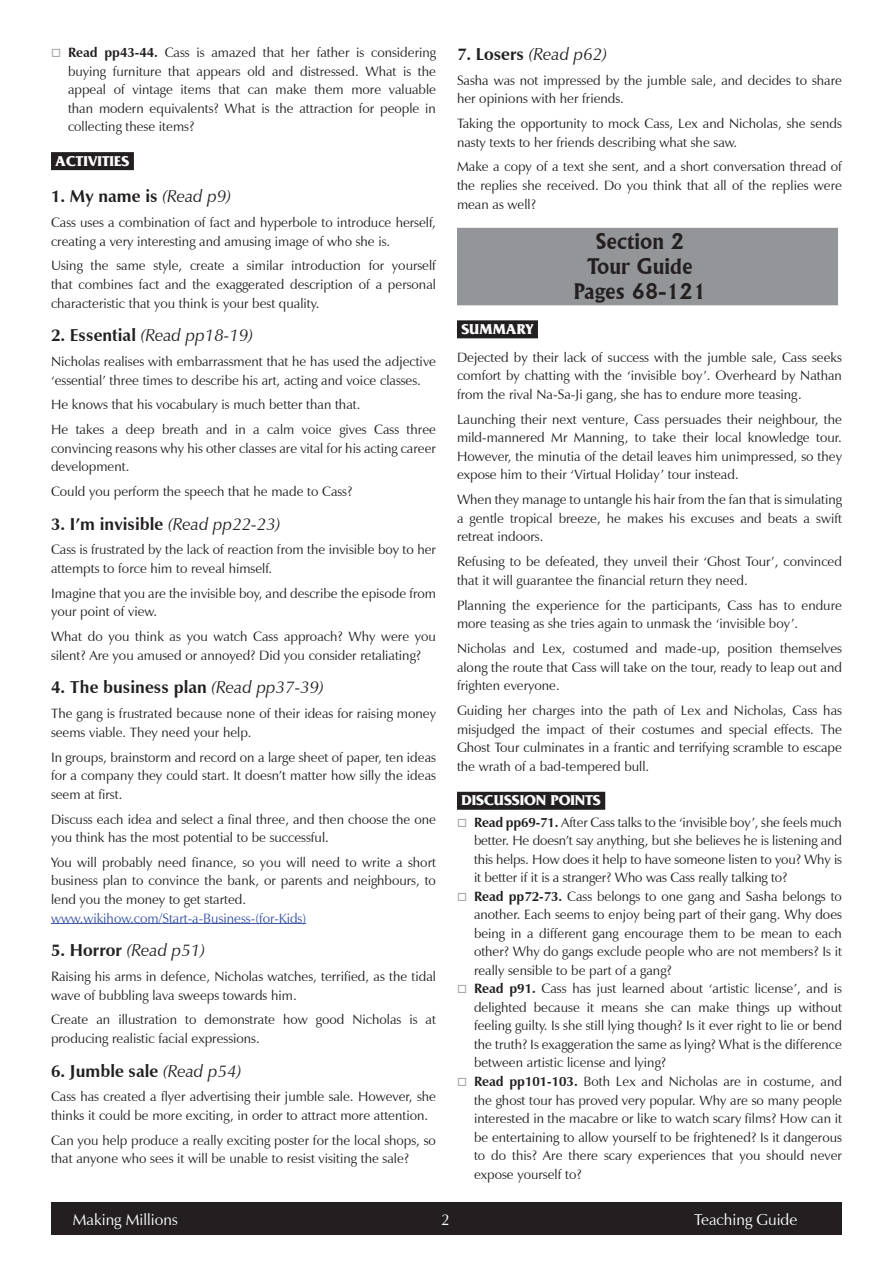
<style>
.page{position:relative;width:893px;height:1263px;background:#fff}
.page>*{position:absolute;margin:0;border:0;box-sizing:border-box;transform-origin:0 0}
.UNITS{font:700 21px/25.2px "Flareserif 821 BT";color:#231f20;text-align:center}
.activities{font:700 17.25px "Zapf Humanist 601 BT";color:#231f20}
.activities-2{font:italic 17.25px "Zapf Humanist 601 BT";color:#231f20}
.Z_FOOTER{font:15.75px "Zapf Humanist 601 BT";color:#fff}
.SUBHEADING{font:700 15px "France";color:#fff}
.Body_Text{font:13.5px/18.6px "Zapf Humanist 601 BT";color:#231f20;text-align:justify}
.Body_text_no_space_a{font:13.5px "Zapf Humanist 601 BT";color:#3853a3}
.s1{font-weight:700}
.s2{font-weight:400;font-style:italic}
.s3{font-weight:700;font-style:normal}
</style>
<div class="page">
<div style="left:51px;top:1202px;width:791px;height:33px;background:#231f20"></div>
<div style="left:51px;top:152px;width:83px;height:18px;background:#231f20"></div>
<hr style="left:51px;top:923px;width:255px;height:1px;background:#3853a3">
<div style="left:457px;top:228px;width:381px;height:27px;background:#939598"></div>
<div style="left:457px;top:253px;width:381px;height:27px;background:#939598"></div>
<div style="left:457px;top:278px;width:381px;height:27px;background:#939598"></div>
<div style="left:457px;top:320px;width:81px;height:18px;background:#231f20"></div>
<div style="left:457px;top:792px;width:148px;height:18px;background:#231f20"></div>
<p class="Body_Text" style="left:68px;top:43px;width:369px"><span class="s1">Read pp43-44.</span> Cass is amazed that her father is considering buying furniture that appears old and distressed. What is the appeal of vintage items that can make them more valuable than modern equivalents? What is the attraction for people in collecting these items?</p>
<p class="SUBHEADING" style="left:55px;top:152px;width:76px">ACTIVITIES</p>
<p class="activities" style="left:51px;top:186px;width:182px">1. My name is <span class="s2">(Read p9)</span></p>
<p class="Body_Text" style="left:51px;top:213px;width:386px">Cass uses a combination of fact and hyperbole to introduce herself, creating a very interesting and amusing image of who she is.</p>
<p class="Body_Text" style="left:51px;top:256px;width:386px">Using the same style, create a similar introduction for yourself that combines fact and the exaggerated description of a personal characteristic that you think is your best quality.</p>
<p class="activities-2" style="left:51px;top:325px;width:204px"><span class="s3">2. Essential</span> (Read pp18-19)</p>
<p class="Body_Text" style="left:51px;top:352px;width:386px">Nicholas realises with embarrassment that he has used the adjective ‘essential’ three times to describe his art, acting and voice classes.</p>
<p class="Body_Text" style="left:51px;top:395px;width:311px">He knows that his vocabulary is much better than that.</p>
<p class="Body_Text" style="left:51px;top:420px;width:386px">He takes a deep breath and in a calm voice gives Cass three convincing reasons why his other classes are vital for his acting career development.</p>
<p class="Body_Text" style="left:51px;top:482px;width:303px">Could you perform the speech that he made to Cass?</p>
<p class="activities" style="left:51px;top:513px;width:231px">3. I’m invisible <span class="s2">(Read pp22-23)</span></p>
<p class="Body_Text" style="left:51px;top:540px;width:386px">Cass is frustrated by the lack of reaction from the invisible boy to her attempts to force him to reveal himself.</p>
<p class="Body_Text" style="left:51px;top:584px;width:386px">Imagine that you are the invisible boy, and describe the episode from your point of view.</p>
<p class="Body_Text" style="left:51px;top:627px;width:386px">What do you think as you watch Cass approach? Why were you silent? Are you amused or annoyed? Did you consider retaliating?</p>
<p class="activities" style="left:51px;top:677px;width:274px">4. The business plan <span class="s2">(Read pp37-39)</span></p>
<p class="Body_Text" style="left:51px;top:704px;width:386px">The gang is frustrated because none of their ideas for raising money seems viable. They need your help.</p>
<p class="Body_Text" style="left:51px;top:747px;width:386px">In groups, brainstorm and record on a large sheet of paper, ten ideas for a company they could start. It doesn’t matter how silly the ideas seem at first.</p>
<p class="Body_Text" style="left:51px;top:809px;width:386px">Discuss each idea and select a final three, and then choose the one you think has the most potential to be successful.</p>
<p class="Body_Text" style="left:51px;top:853px;width:386px">You will probably need finance, so you will need to write a short business plan to convince the bank, or parents and neighbours, to lend you the money to get started.</p>
<p class="Body_text_no_space_a" style="left:51px;top:910px;width:257px">www.wikihow.com/Start-a-Business-(for-Kids)</p>
<p class="activities-2" style="left:51px;top:940px;width:156px"><span class="s3">5. Horror</span> (Read p51)</p>
<p class="Body_Text" style="left:51px;top:967px;width:386px">Raising his arms in defence, Nicholas watches, terrified, as the tidal wave of bubbling lava sweeps towards him.</p>
<p class="Body_Text" style="left:51px;top:1010px;width:386px">Create an illustration to demonstrate how good Nicholas is at producing realistic facial expressions.</p>
<p class="activities" style="left:51px;top:1060px;width:192px">6. Jumble sale <span class="s2">(Read p54)</span></p>
<p class="Body_Text" style="left:51px;top:1087px;width:386px">Cass has created a flyer advertising their jumble sale. However, she thinks it could be more exciting, in order to attract more attention.</p>
<p class="Body_Text" style="left:51px;top:1131px;width:386px">Can you help produce a really exciting poster for the local shops, so that anyone who sees it will be unable to resist visiting the sale?</p>
<p class="activities-2" style="left:457px;top:43px;width:152px"><span class="s3">7. Losers</span> (Read p62)</p>
<p class="Body_Text" style="left:457px;top:71px;width:386px">Sasha was not impressed by the jumble sale, and decides to share her opinions with her friends.</p>
<p class="Body_Text" style="left:457px;top:114px;width:386px">Taking the opportunity to mock Cass, Lex and Nicholas, she sends nasty texts to her friends describing what she saw.</p>
<p class="Body_Text" style="left:457px;top:157px;width:386px">Make a copy of a text she sent, and a short conversation thread of the replies she received. Do you think that all of the replies were mean as well?</p>
<p class="UNITS" style="left:574px;top:228px;width:134px">Section 2<br>Tour Guide<br>Pages 68-121</p>
<p class="SUBHEADING" style="left:461px;top:320px;width:73px">SUMMARY</p>
<p class="Body_Text" style="left:457px;top:348px;width:386px">Dejected by their lack of success with the jumble sale, Cass seeks comfort by chatting with the ‘invisible boy’. Overheard by Nathan from the rival Na-Sa-Ji gang, she has to endure more teasing.</p>
<p class="Body_Text" style="left:457px;top:410px;width:386px">Launching their next venture, Cass persuades their neighbour, the mild-mannered Mr Manning, to take their local knowledge tour.<br>However, the minutia of the detail leaves him unimpressed, so they expose him to their ‘Virtual Holiday’ tour instead.</p>
<p class="Body_Text" style="left:457px;top:490px;width:386px">When they manage to untangle his hair from the fan that is simulating a gentle tropical breeze, he makes his excuses and beats a swift retreat indoors.</p>
<p class="Body_Text" style="left:457px;top:552px;width:386px">Refusing to be defeated, they unveil their ‘Ghost Tour’, convinced that it will guarantee the financial return they need.</p>
<p class="Body_Text" style="left:457px;top:596px;width:386px">Planning the experience for the participants, Cass has to endure more teasing as she tries again to unmask the ‘invisible boy’.</p>
<p class="Body_Text" style="left:457px;top:639px;width:386px">Nicholas and Lex, costumed and made-up, position themselves along the route that Cass will take on the tour, ready to leap out and frighten everyone.</p>
<p class="Body_Text" style="left:457px;top:701px;width:386px">Guiding her charges into the path of Lex and Nicholas, Cass has misjudged the impact of their costumes and special effects. The Ghost Tour culminates in a frantic and terrifying scramble to escape the wrath of a bad-tempered bull.</p>
<p class="SUBHEADING" style="left:461px;top:792px;width:141px">DISCUSSION POINTS</p>
<p class="Body_Text" style="left:474px;top:813px;width:370px"><span class="s1">Read pp69-71.</span> After Cass talks to the ‘invisible boy’, she feels much better. He doesn’t say anything, but she believes he is listening and this helps. How does it help to have someone listen to you? Why is it better if it is a stranger? Who was Cass really talking to?</p>
<p class="Body_Text" style="left:474px;top:887px;width:369px"><span class="s1">Read pp72-73.</span> Cass belongs to one gang and Sasha belongs to another. Each seems to enjoy being part of their gang. Why does being in a different gang encourage them to be mean to each other? Why do gangs exclude people who are not members? Is it really sensible to be part of a gang?</p>
<p class="Body_Text" style="left:474px;top:979px;width:369px"><span class="s1">Read p91.</span> Cass has just learned about ‘artistic license’, and is delighted because it means she can make things up without feeling guilty. Is she still lying though? Is it ever right to lie or bend the truth? Is exaggeration the same as lying? What is the difference between artistic license and lying?</p>
<p class="Body_Text" style="left:474px;top:1072px;width:369px"><span class="s1">Read pp101-103.</span> Both Lex and Nicholas are in costume, and the ghost tour has proved very popular. Why are so many people interested in the macabre or like to watch scary films? How can it be entertaining to allow yourself to be frightened? Is it dangerous to do this? Are there scary experiences that you should never expose yourself to?</p>
<p class="Z_FOOTER" style="left:73px;top:1210px;width:106px">Making Millions</p>
<p class="Z_FOOTER" style="left:441px;top:1210px;width:10px">2</p>
<p class="Z_FOOTER" style="left:694px;top:1210px;width:105px">Teaching Guide</p>
</div>
